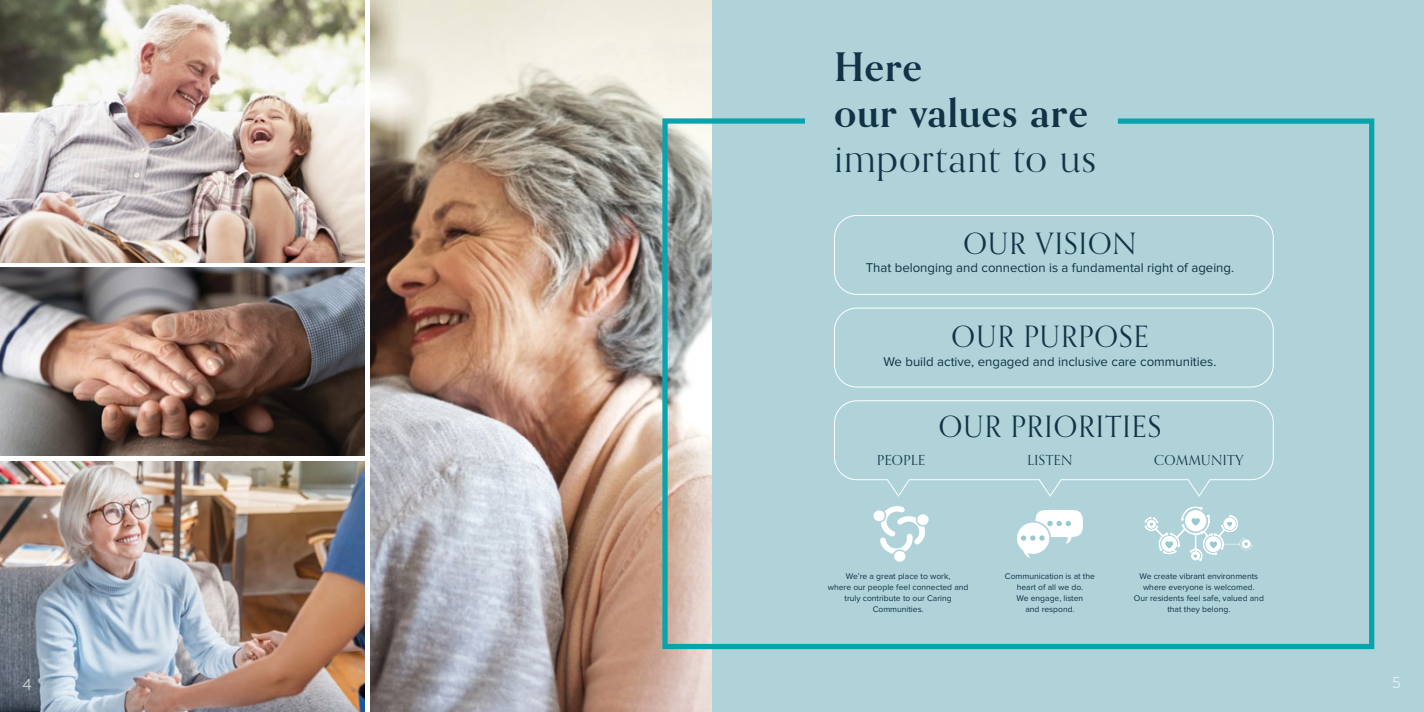
<style>
.page{position:relative;width:1424px;height:712px;background:#fff}
.page>*{position:absolute;margin:0;border:0;box-sizing:border-box;transform-origin:0 0}
.t1{font:700 39.38px/45.5px "Orpheus Pro";letter-spacing:.03em;color:#123246}
.t2{font:39.38px "Orpheus Pro";letter-spacing:.03em;color:#123246}
.t3{font:29.49px "Orpheus Pro";letter-spacing:.04em;color:#123246}
.t4{font:15.75px "Museo Sans 100";color:#fff}
.t5{font:13.83px "Orpheus Pro";letter-spacing:.04em;color:#123246}
.t6{font:13.12px "Proxima Nova";color:#123246}
.t7{font:8.49px/11px "Proxima Nova";color:#123246;text-align:center}
</style>
<div class="page">
<img style="left:0;top:461px;width:365px;height:251px">
<img style="left:371px;top:0;width:341px;height:712px">
<div style="left:712px;top:0;width:712px;height:712px;background:#afd3d9"></div>
<svg style="left:660px;top:116px;width:715px;height:536px"></svg>
<div style="left:917px;top:514px;width:11px;height:11px;background:#fff;border-radius:50%"></div>
<div style="left:873px;top:510px;width:12px;height:11px;background:#fff;border-radius:50%"></div>
<svg style="left:880px;top:506px;width:45px;height:56px"></svg>
<svg style="left:1017px;top:510px;width:66px;height:48px"></svg>
<svg style="left:1145px;top:507px;width:107px;height:54px"></svg>
<div style="left:834px;top:215px;width:439px;height:80px;border:1px solid #fff;border-radius:22px"></div>
<div style="left:834px;top:308px;width:439px;height:79px;border:1px solid #fff;border-radius:22px"></div>
<img style="left:0;top:0;width:365px;height:262px">
<img style="left:0;top:267px;width:365px;height:189px">
<svg style="left:833px;top:400px;width:441px;height:97px"></svg>
<h1 class="t1" style="left:834px;top:44px;width:255px">Here<br>our values are</h1>
<h1 class="t2" style="left:834px;top:133px;width:263px">important to us</h1>
<h2 class="t3" style="left:963px;top:224px;width:175px">OUR VISION</h2>
<h3 class="t6" style="left:866px;top:262px;width:370px">That belonging and connection is a fundamental right of ageing.</h3>
<h2 class="t3" style="left:951px;top:318px;width:198px">OUR PURPOSE</h2>
<h3 class="t6" style="left:883px;top:355px;width:334px">We build active, engaged and inclusive care communities.</h3>
<h2 class="t3" style="left:939px;top:408px;width:224px">OUR PRIORITIES</h2>
<h3 class="t5" style="left:877px;top:451px;width:49px">PEOPLE</h3>
<h3 class="t5" style="left:1027px;top:451px;width:46px">LISTEN</h3>
<h3 class="t5" style="left:1154px;top:451px;width:91px">COMMUNITY</h3>
<p class="t7" style="left:828px;top:571px;width:142px">We’re a great place to work,<br>where our people feel connected and truly contribute to our Caring<br>Communities.</p>
<p class="t7" style="left:1005px;top:571px;width:91px">Communication is at the heart of all we do.<br>We engage, listen<br>and respond.</p>
<p class="t7" style="left:1134px;top:571px;width:132px">We create vibrant environments where everyone is welcomed.<br>Our residents feel safe, valued and that they belong.</p>
<h3 class="t4" style="left:23px;top:676px;width:11px">4</h3>
<h3 class="t4" style="left:1392px;top:674px;width:10px">5</h3>
</div>
